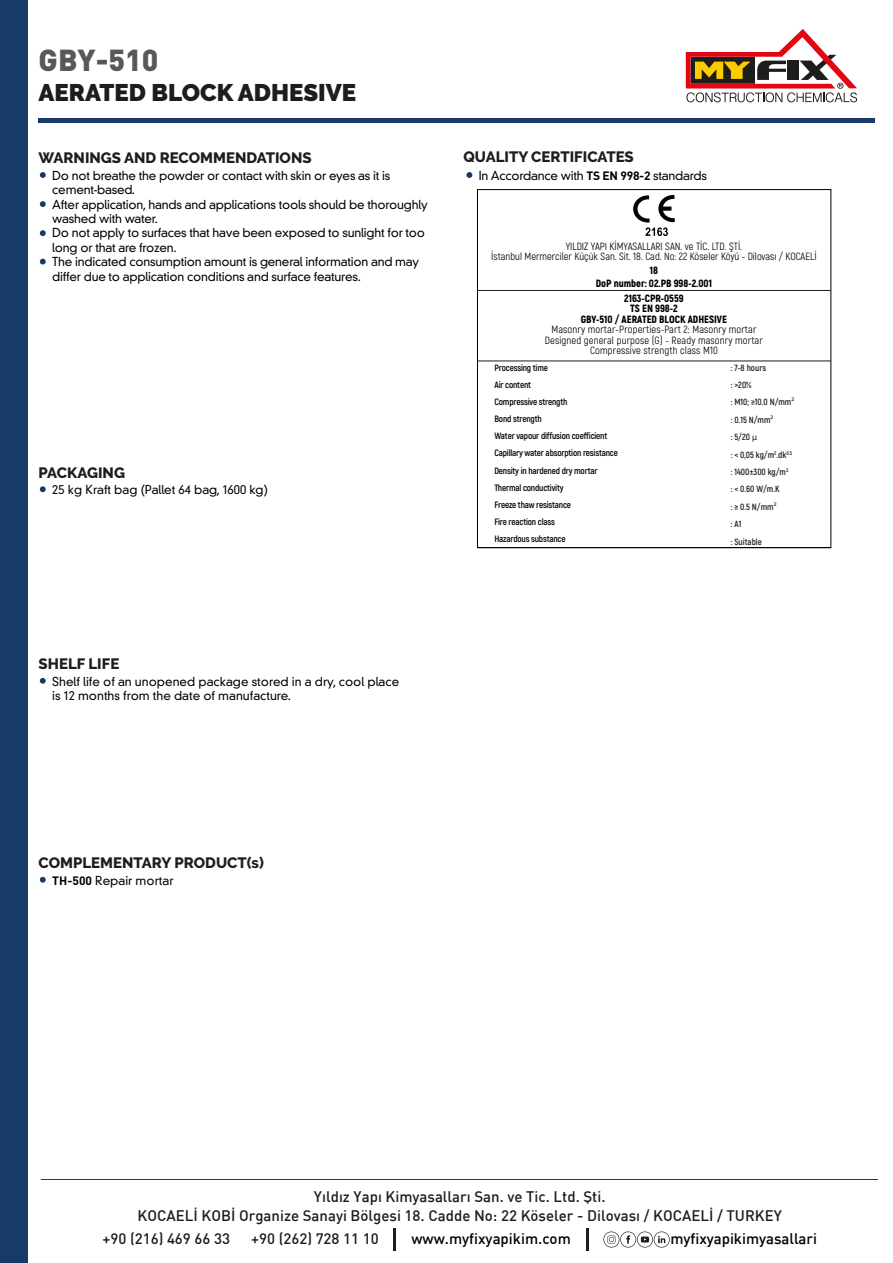
<style>
.page{position:relative;width:893px;height:1263px;background:#fff}
.page>*{position:absolute;margin:0;border:0;box-sizing:border-box;transform-origin:0 0}
.t1{font:900 30px "DIN Pro";color:#585857}
.t2{font:900 24px "Raleway";color:#1d1d1b}
.t3{font:500 15px/19.5px "DI Nbek";color:#1d1d1b;text-align:center}
.t4{font:800 15px "Raleway";color:#1d1d1b}
.t5{font:500 15px "DI Nbek";letter-spacing:-.005em;color:#000}
.t6{font:500 15px "DIN Pro";color:#1d1d1b}
.t7{font:300 12px/14.4px "DIN Grotesk Std";letter-spacing:-.02em;color:#010101}
.t8{font:300 12px/14.4px "DIN Grotesk Std";color:#010101}
.t9{font:10.5px/10.5px "Akrobat";letter-spacing:.01em;color:#000;text-align:center}
.t10{font:10.5px/10.4px "Akrobat";color:#010101;text-align:center}
.t11{font:900 10.5px/10.5px "Akrobat";color:#010101;text-align:center}
.t12{font:700 9.15px/17.1px "Akrobat";letter-spacing:-.02em;color:#000}
.t13{font:700 9px/17.4px "Akrobat";color:#1d1d1b}
.s1{font-family:"DIN Pro";font-weight:700}
.s2{font-family:"Myriad Pro";font-weight:400}
</style>
<div class="page">
<hr style="left:394px;top:1228px;width:2px;height:22px;background:#1d1d1b">
<hr style="left:586px;top:1228px;width:2px;height:22px;background:#1d1d1b">
<svg style="left:603px;top:1231px;width:67px;height:16px"></svg>
<svg style="left:40px;top:172px;width:6px;height:6px"></svg>
<svg style="left:40px;top:201px;width:6px;height:6px"></svg>
<svg style="left:40px;top:230px;width:6px;height:6px"></svg>
<svg style="left:40px;top:259px;width:6px;height:5px"></svg>
<svg style="left:466px;top:172px;width:6px;height:6px"></svg>
<div style="left:0;top:0;width:28px;height:1263px;background:#183a68"></div>
<svg style="left:40px;top:486px;width:6px;height:6px"></svg>
<hr style="left:41px;top:1179px;width:837px;height:1px;background:#183a68">
<hr style="left:39px;top:119px;width:836px;height:4px;background:#183a68">
<svg style="left:40px;top:678px;width:6px;height:6px"></svg>
<svg style="left:40px;top:877px;width:6px;height:6px"></svg>
<hr style="left:477px;top:547px;width:353px;height:1px;background:#010101">
<hr style="left:477px;top:361px;width:354px;height:1px;background:#1d1d1b">
<hr style="left:477px;top:290px;width:354px;height:1px;background:#1d1d1b">
<svg style="left:633px;top:195px;width:42px;height:41px"></svg>
<svg style="left:686px;top:29px;width:171px;height:73px"></svg>
<h1 class="t1" style="left:39px;top:40px;width:121px">GBY-510</h1>
<h2 class="t2" style="left:39px;top:78px;width:319px">AERATED BLOCK ADHESIVE</h2>
<p class="t4" style="left:464px;top:148px;width:172px">QUALITY CERTIFICATES</p>
<p class="t4" style="left:39px;top:149px;width:274px">WARNINGS AND RECOMMENDATIONS</p>
<p class="t7" style="left:52px;top:168px;width:377px">Do not breathe the powder or contact with skin or eyes as it is cement-based.<br>After application, hands and applications tools should be thoroughly washed with water.<br>Do not apply to surfaces that have been exposed to sunlight for too long or that are frozen.<br>The indicated consumption amount is general information and may differ due to application conditions and surface features.</p>
<p class="t7" style="left:479px;top:168px;width:230px">In Accordance with <span class="s1">TS EN 998-2</span> standards</p>
<p class="t10" style="left:491px;top:241px;width:327px">YILDIZ YAPI KİMYASALLARI SAN. ve TİC. LTD. ŞTİ.<br>İstanbul Mermerciler Küçük San. Sit. 18. Cad. No: 22 Köseler Köyü - Dilovası / KOCAELİ</p>
<p class="t11" style="left:596px;top:264px;width:118px;line-height:12.6px">18<br>DoP number: 02.PB 998-2.001</p>
<p class="t4" style="left:39px;top:464px;width:88px">PACKAGING</p>
<p class="t8" style="left:52px;top:483px;width:217px">25 kg Kraft bag (Pallet 64 bag, 1600 kg)</p>
<p class="t4" style="left:39px;top:656px;width:82px">SHELF LIFE</p>
<p class="t8" style="left:52px;top:674px;width:348px">Shelf life of an unopened package stored in a dry, cool place is 12 months from the date of manufacture.</p>
<p class="t4" style="left:39px;top:855px;width:227px">COMPLEMENTARY PRODUCT(s)</p>
<p class="t8" style="left:52px;top:873px;width:123px"><span class="s1">TH-500</span> Repair mortar</p>
<p class="t11" style="left:581px;top:293px;width:148px">2163-CPR-0559<br>TS EN 998-2<br>GBY-510 / AERATED BLOCK ADHESIVE</p>
<p class="t9" style="left:545px;top:324px;width:219px">Masonry mortar-Properties-Part 2: Masonry mortar<br>Designed general purpose (G) - Ready masonry mortar<br>Compressive strength class M10</p>
<p class="t12" style="left:494px;top:359px;width:125px">Processing time<br>Air content<br>Compressive strength<br>Bond strength<br>Water vapour diffusion coefficient<br>Capillary water absorption resistance<br>Density in hardened dry mortar<br>Thermal conductivity<br>Freeze thaw resistance<br>Fire reaction class<br>Hazardous substance</p>
<p class="t13" style="left:731px;top:359px;width:65px">: 7-8 hours<br>: &gt;20%<br>: M10; ≥10.0 N/mm<span class="s2">² </span>: 0.15 N/mm<span class="s2">²<br></span>: 5/20 <span class="s2">µ<br></span>: &lt; 0,05 kg/m<sup>2</sup>.dk<sup>0.5 </sup>: 1400±300 kg/m<sup>3<br></sup>: &lt; 0.60 W/m.K<br>: ≥ 0.5 N/mm<span class="s2">²<br></span>: A1<br>: Suitable</p>
<p class="t3" style="left:138px;top:1186px;width:646px">Yıldız Yapı Kimyasalları San. ve Tic. Ltd. Şti.<br>KOCAELİ KOBİ Organize Sanayi Bölgesi 18. Cadde No: 22 Köseler - Dilovası / KOCAELİ / TURKEY</p>
<p class="t6" style="left:102px;top:1228px;width:129px">+90 (216) 469 66 33</p>
<p class="t6" style="left:251px;top:1228px;width:129px">+90 (262) 728 11 10</p>
<p class="t5" style="left:411px;top:1229px;width:161px">www.myfixyapikim.com</p>
<p class="t5" style="left:670px;top:1229px;width:148px">myfixyapikimyasallari</p>
</div>
